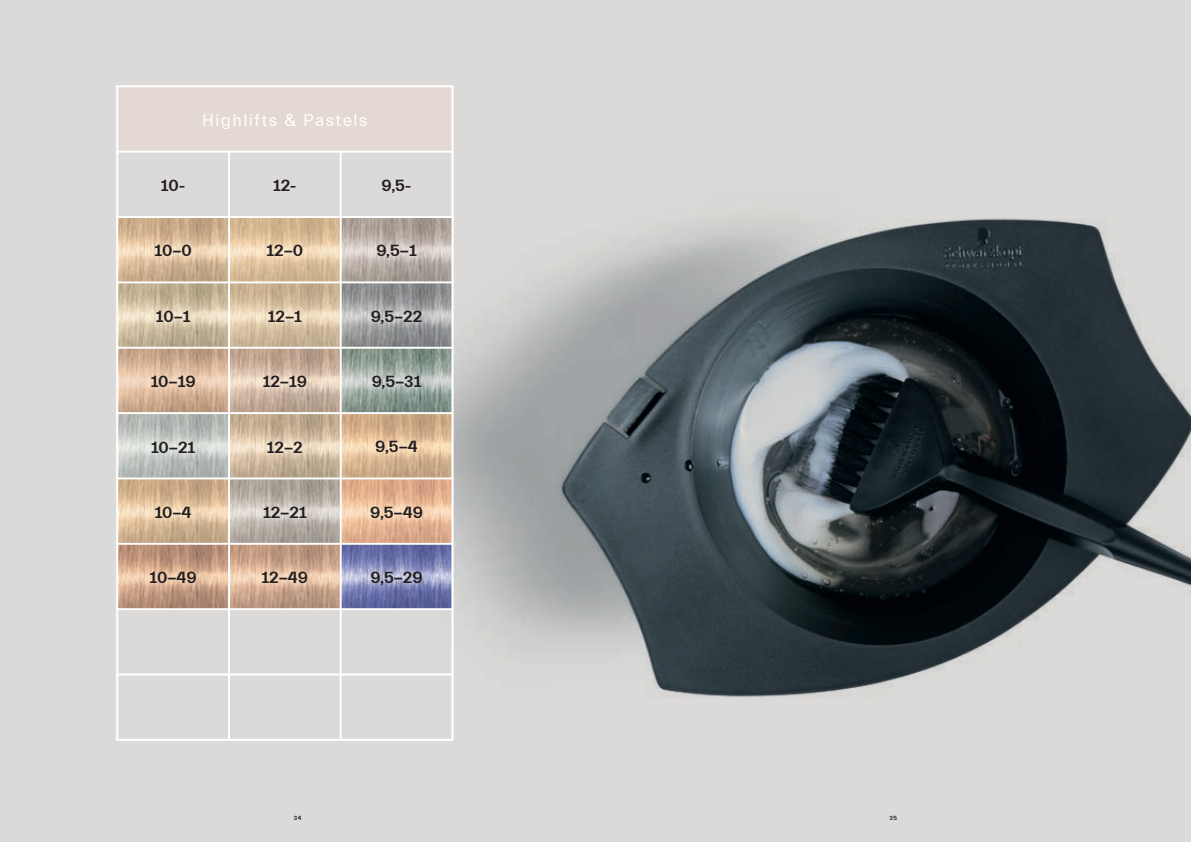
<style>
.page{position:relative;width:1191px;height:842px;background:#dbdad8}
.page>*{position:absolute;margin:0;border:0;box-sizing:border-box;transform-origin:0 0}
.t1{font:17.3px "Everett";letter-spacing:.08em;color:#fff}
.t2{font:700 16.3px "Everett";color:#231f20}
.t3{font:700 6px "Everett";color:#231f20}
</style>
<div class="page">
<img style="left:353px;top:118px;width:838px;height:623px">
<div style="left:117px;top:86px;width:335px;height:66px;background:#e4d8d2"></div>
<img style="left:118px;top:218px;width:333px;height:391px">
<hr style="left:116px;top:151px;width:337px;height:1px;background:#fff">
<hr style="left:116px;top:217px;width:337px;height:1px;background:#fff">
<hr style="left:116px;top:282px;width:337px;height:1px;background:#fff">
<hr style="left:116px;top:347px;width:337px;height:1px;background:#fff">
<hr style="left:116px;top:413px;width:337px;height:1px;background:#fff">
<hr style="left:116px;top:478px;width:337px;height:1px;background:#fff">
<hr style="left:116px;top:543px;width:337px;height:1px;background:#fff">
<hr style="left:116px;top:609px;width:337px;height:1px;background:#fff">
<hr style="left:116px;top:674px;width:337px;height:1px;background:#fff">
<hr style="left:116px;top:86px;width:2px;height:654px;background:#fff">
<hr style="left:228px;top:152px;width:2px;height:588px;background:#fff">
<hr style="left:340px;top:152px;width:2px;height:588px;background:#fff">
<hr style="left:451px;top:86px;width:2px;height:654px;background:#fff">
<p class="t1" style="left:202px;top:111px;width:167px">Highlifts &amp; Pastels</p>
<p class="t2" style="left:161px;top:177px;width:26px">10-</p>
<p class="t2" style="left:273px;top:177px;width:25px">12-</p>
<p class="t2" style="left:381px;top:177px;width:32px">9,5-</p>
<p class="t2" style="left:155px;top:242px;width:39px">10-0</p>
<p class="t2" style="left:266px;top:242px;width:38px">12-0</p>
<p class="t2" style="left:376px;top:242px;width:42px">9,5-1</p>
<p class="t2" style="left:156px;top:307px;width:36px">10-1</p>
<p class="t2" style="left:268px;top:307px;width:35px">12-1</p>
<p class="t2" style="left:371px;top:307px;width:53px">9,5-22</p>
<p class="t2" style="left:151px;top:373px;width:46px">10-19</p>
<p class="t2" style="left:263px;top:373px;width:46px">12-19</p>
<p class="t2" style="left:372px;top:373px;width:51px">9,5-31</p>
<p class="t2" style="left:151px;top:438px;width:46px">10-21</p>
<p class="t2" style="left:267px;top:438px;width:37px">12-2</p>
<p class="t2" style="left:375px;top:438px;width:44px">9,5-4</p>
<p class="t2" style="left:155px;top:503px;width:38px">10-4</p>
<p class="t2" style="left:263px;top:503px;width:45px">12-21</p>
<p class="t2" style="left:370px;top:503px;width:54px">9,5-49</p>
<p class="t2" style="left:150px;top:569px;width:49px">10-49</p>
<p class="t2" style="left:262px;top:569px;width:48px">12-49</p>
<p class="t2" style="left:370px;top:569px;width:54px">9,5-29</p>
<p class="t3" style="left:294px;top:815px;width:9px">34</p>
<p class="t3" style="left:889px;top:815px;width:9px">35</p>
</div>
